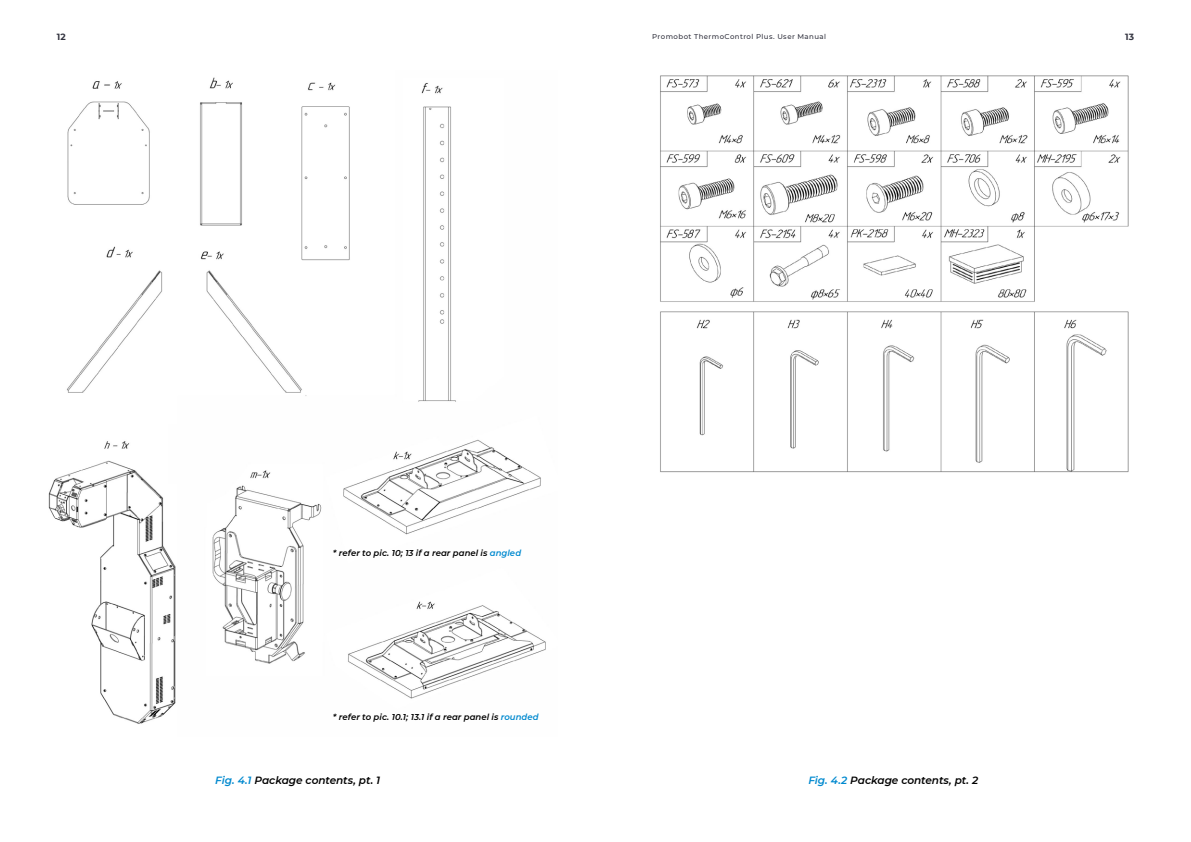
<style>
.page{position:relative;width:1191px;height:842px;background:#fff}
.page>*{position:absolute;margin:0;border:0;box-sizing:border-box;transform-origin:0 0}
.t1{font:italic 600 10.5px "Montserrat";letter-spacing:-.005em;color:#000}
.t2{font:700 9px "Montserrat";color:#333440}
.t3{font:italic 600 8.5px "Montserrat";letter-spacing:.005em;color:#000}
.t4{font:500 7px "Montserrat";letter-spacing:.06em;color:#333440}
.s1{color:#0089cf}
</style>
<div class="page">
<img style="left:48px;top:77px;width:498px;height:647px">
<img style="left:660px;top:75px;width:469px;height:398px">
<p class="t2" style="left:57px;top:30px;width:10px">12</p>
<p class="t4" style="left:652px;top:31px;width:175px">Promobot ThermoСontrol Plus. User Manual</p>
<p class="t2" style="left:1125px;top:30px;width:10px">13</p>
<p class="t3" style="left:333px;top:547px;width:190px">* refer to pic. 10; 13 if a rear panel is <span class="s1">angled</span></p>
<p class="t3" style="left:333px;top:711px;width:207px">* refer to pic. 10.1; 13.1 if a rear panel is <span class="s1">rounded</span></p>
<p class="t1" style="left:215px;top:773px;width:166px"><span class="s1">Fig. 4.1</span> Package contents, pt. 1</p>
<p class="t1" style="left:808px;top:773px;width:171px"><span class="s1">Fig. 4.2</span> Package contents, pt. 2</p>
</div>
